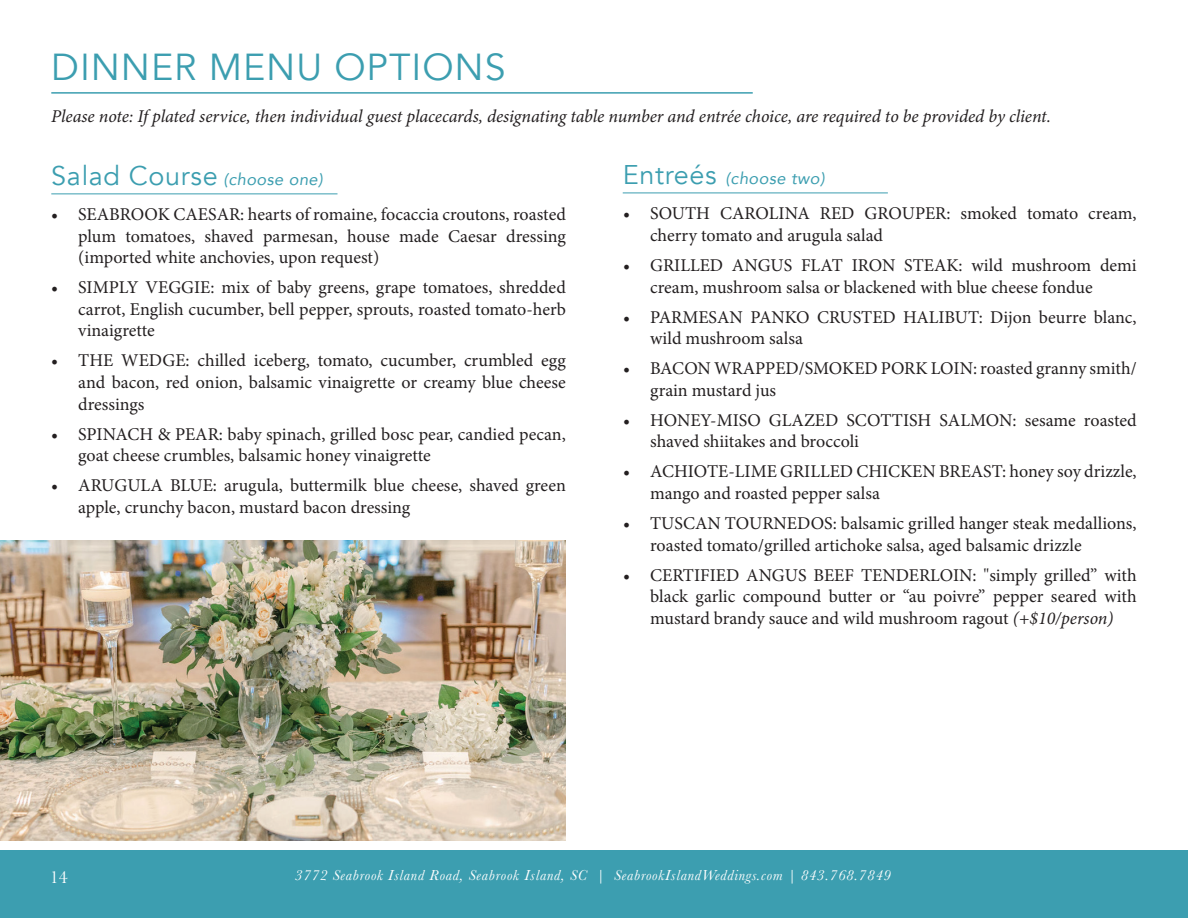
<style>
.page{position:relative;width:1188px;height:918px;background:#fff}
.page>*{position:absolute;margin:0;border:0;box-sizing:border-box;transform-origin:0 0}
.t1{font:37.5px "Avenir";letter-spacing:.025em;color:#3c9eb0}
.t2{font:27px "Avenir";letter-spacing:.025em;color:#3c9eb0}
.t3{font:18px/21.6px "Minion Pro";color:#231f20}
.t4{font:italic 18px "Minion Pro";letter-spacing:-.01em;color:#231f20}
.t5{font:18px "Baskerville";color:#fff}
.t6{font:italic 16.5px "Avenir";letter-spacing:.025em;color:#3c9eb0}
.t7{font:italic 15px "Baskerville";letter-spacing:.05em;color:#fff}
.s1{font-style:italic;font-size:16.5px}
.s2{font-style:normal;font-size:27px}
.s3{font-style:italic}
</style>
<div class="page">
<div style="left:0;top:850px;width:1188px;height:68px;background:#3c9eb0"></div>
<img style="left:0;top:540px;width:566px;height:300px">
<hr style="left:51px;top:194px;width:287px;height:1px;background:#3c9eb0">
<hr style="left:623px;top:193px;width:265px;height:1px;background:#3c9eb0">
<hr style="left:51px;top:92px;width:702px;height:2px;background:#3c9eb0">
<h1 class="t1" style="left:51px;top:45px;width:456px">DINNER MENU OPTIONS</h1>
<p class="t4" style="left:51px;top:104px;width:1001px">Please note: If plated service, then individual guest placecards, designating table number and entrée choice, are required to be provided by client.</p>
<h2 class="t2" style="left:51px;top:160px;width:273px">Salad Course <span class="s1">(choose one)</span></h2>
<p class="t6" style="left:623px;top:168px;width:203px"><span class="s2">Entreés</span> (choose two)</p>
<p class="t3" style="left:78px;top:204px;width:489px;text-align:justify;text-indent:-27px">• SEABROOK CAESAR: hearts of romaine, focaccia croutons, roasted plum tomatoes, shaved parmesan, house made Caesar dressing (imported white anchovies, upon request)</p>
<p class="t3" style="left:78px;top:277px;width:489px;text-align:justify;text-indent:-27px">• SIMPLY VEGGIE: mix of baby greens, grape tomatoes, shredded carrot, English cucumber, bell pepper, sprouts, roasted tomato-herb vinaigrette</p>
<p class="t3" style="left:78px;top:350px;width:489px;text-align:justify;text-indent:-27px">• THE WEDGE: chilled iceberg, tomato, cucumber, crumbled egg and bacon, red onion, balsamic vinaigrette or creamy blue cheese dressings</p>
<p class="t3" style="left:78px;top:423px;width:489px;text-indent:-27px">• SPINACH &amp; PEAR: baby spinach, grilled bosc pear, candied pecan, goat cheese crumbles, balsamic honey vinaigrette</p>
<p class="t3" style="left:78px;top:475px;width:489px;text-indent:-27px">• ARUGULA BLUE: arugula, buttermilk blue cheese, shaved green apple, crunchy bacon, mustard bacon dressing</p>
<p class="t3" style="left:650px;top:203px;width:488px;text-indent:-27px">• SOUTH CAROLINA RED GROUPER: smoked tomato cream, cherry tomato and arugula salad</p>
<p class="t3" style="left:650px;top:254px;width:488px;text-indent:-27px">• GRILLED ANGUS FLAT IRON STEAK: wild mushroom demi cream, mushroom salsa or blackened with blue cheese fondue</p>
<p class="t3" style="left:650px;top:306px;width:488px;text-indent:-27px">• PARMESAN PANKO CRUSTED HALIBUT: Dijon beurre blanc, wild mushroom salsa</p>
<p class="t3" style="left:650px;top:358px;width:488px;text-indent:-27px">• BACON WRAPPED/SMOKED PORK LOIN: roasted granny smith/ grain mustard jus</p>
<p class="t3" style="left:650px;top:409px;width:488px;text-indent:-27px">• HONEY-MISO GLAZED SCOTTISH SALMON: sesame roasted shaved shiitakes and broccoli</p>
<p class="t3" style="left:650px;top:461px;width:488px;text-indent:-27px">• ACHIOTE-LIME GRILLED CHICKEN BREAST: honey soy drizzle, mango and roasted pepper salsa</p>
<p class="t3" style="left:650px;top:513px;width:488px;text-indent:-27px">• TUSCAN TOURNEDOS: balsamic grilled hanger steak medallions, roasted tomato/grilled artichoke salsa, aged balsamic drizzle</p>
<p class="t3" style="left:650px;top:564px;width:488px;text-align:justify;text-indent:-27px">• CERTIFIED ANGUS BEEF TENDERLOIN: "simply grilled” with black garlic compound butter or “au poivre” pepper seared with mustard brandy sauce and wild mushroom ragout <span class="s3">(+$10/person)</span></p>
<p class="t5" style="left:50px;top:866px;width:19px">14</p>
<p class="t7" style="left:295px;top:865px;width:597px">3772 Seabrook Island Road, Seabrook Island, SC | SeabrookIslandWeddings.com | 843.768.7849</p>
</div>
